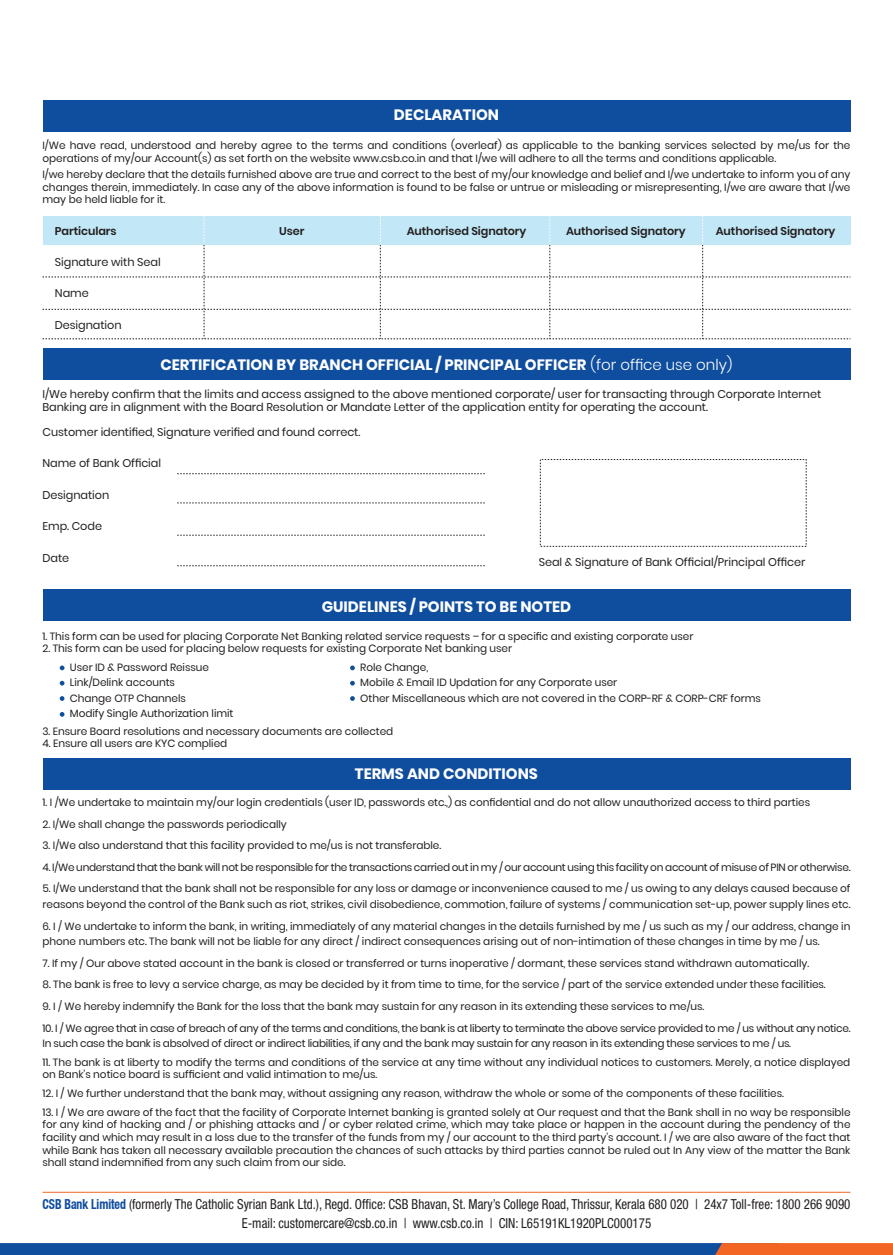
<style>
.page{position:relative;width:893px;height:1255px;background:#fff}
.page>*{position:absolute;margin:0;border:0;box-sizing:border-box;transform-origin:0 0}
.t1{font:700 15px "Poppins";color:#fff}
.t2{font:condensed 13.8px/18.9px "Helvetica Neue LT Std";color:#231f20;text-align:center;scale:.94 1}
.t3{font:11.25px/13.5px "Poppins";letter-spacing:-.005em;color:#231f20}
.t4{font:600 11.25px "Poppins";letter-spacing:-.005em;color:#231f20}
.t5{font:10.5px/12.6px "Poppins";letter-spacing:-.005em;color:#231f20}
.t6{font:10.5px/15.6px "Poppins";letter-spacing:-.025em;color:#231f20}
.s1{font-weight:300}
.s2{font-family:"Heavenetica Cond 7 Bold SH";font-stretch:normal;color:#0f4d9e}
</style>
<div class="page">
<div style="left:43px;top:100px;width:807px;height:32px;background:#0f4d9e"></div>
<div style="left:43px;top:348px;width:807px;height:32px;background:#0f4d9e"></div>
<div style="left:43px;top:589px;width:807px;height:32px;background:#0f4d9e"></div>
<div style="left:43px;top:758px;width:807px;height:31px;background:#0f4d9e"></div>
<svg style="left:0;top:1243px;width:893px;height:11px;background:#3c5286"></svg>
<svg style="left:43px;top:216px;width:807px;height:123px"></svg>
<svg style="left:177px;top:473px;width:308px;height:1px"></svg>
<svg style="left:177px;top:502px;width:308px;height:1px"></svg>
<svg style="left:177px;top:535px;width:308px;height:1px"></svg>
<svg style="left:177px;top:565px;width:308px;height:1px"></svg>
<hr style="left:43px;top:1191px;width:807px;height:1px;background:#f26523">
<svg style="left:60px;top:665px;width:4px;height:5px"></svg>
<svg style="left:60px;top:680px;width:4px;height:5px"></svg>
<svg style="left:60px;top:696px;width:4px;height:5px"></svg>
<svg style="left:350px;top:665px;width:5px;height:5px"></svg>
<svg style="left:350px;top:680px;width:5px;height:5px"></svg>
<svg style="left:350px;top:696px;width:5px;height:5px"></svg>
<svg style="left:60px;top:712px;width:4px;height:4px"></svg>
<h1 class="t1" style="left:394px;top:106px;width:107px">DECLARATION</h1>
<p class="t5" style="left:43px;top:139px;width:809px">I/We have read, understood and hereby agree to the terms and conditions (overleaf) as applicable to the banking services selected by me/us for the operations of my/our Account(s) as set forth on the website www.csb.co.in and that I/we will adhere to all the terms and conditions applicable.</p>
<p class="t5" style="left:43px;top:168px;width:809px;text-align:justify">I/we hereby declare that the details furnished above are true and correct to the best of my/our knowledge and belief and I/we undertake to inform you of any changes therein, immediately. In case any of the above information is found to be false or untrue or misleading or misrepresenting, I/we are aware that I/we may be held liable for it.</p>
<p class="t4" style="left:55px;top:224px;width:63px">Particulars</p>
<p class="t4" style="left:279px;top:224px;width:27px">User</p>
<p class="t4" style="left:407px;top:224px;width:121px">Authorised Signatory</p>
<p class="t4" style="left:566px;top:224px;width:121px">Authorised Signatory</p>
<p class="t4" style="left:716px;top:224px;width:121px">Authorised Signatory</p>
<p class="t3" style="left:55px;top:255px;width:107px">Signature with Seal</p>
<p class="t3" style="left:55px;top:286px;width:35px">Name</p>
<p class="t3" style="left:55px;top:318px;width:68px">Designation</p>
<h1 class="t1" style="left:160px;top:356px;width:573px">CERTIFICATION BY BRANCH OFFICIAL / PRINCIPAL OFFICER <span class="s1">(for office use only)</span></h1>
<p class="t3" style="left:43px;top:387px;width:780px">I/We hereby confirm that the limits and access assigned to the above mentioned corporate/ user for transacting through Corporate Internet<br>Banking are in alignment with the Board Resolution or Mandate Letter of the application entity for operating the account.</p>
<p class="t3" style="left:43px;top:425px;width:319px">Customer identified, Signature verified and found correct.</p>
<p class="t3" style="left:43px;top:457px;width:120px">Name of Bank Official</p>
<p class="t3" style="left:43px;top:488px;width:68px">Designation</p>
<p class="t3" style="left:43px;top:520px;width:61px">Emp. Code</p>
<p class="t3" style="left:43px;top:551px;width:28px">Date</p>
<p class="t3" style="left:539px;top:555px;width:268px">Seal &amp; Signature of Bank Official/Principal Officer</p>
<h1 class="t1" style="left:322px;top:598px;width:251px">GUIDELINES / POINTS TO BE NOTED</h1>
<p class="t5" style="left:43px;top:629px;width:652px">1. This form can be used for placing Corporate Net Banking related service requests – for a specific and existing corporate user</p>
<p class="t5" style="left:43px;top:642px;width:471px">2. This form can be used for placing below requests for existing Corporate Net banking user</p>
<p class="t5" style="left:70px;top:659px;width:165px;line-height:15.6px">User ID &amp; Password Reissue<br>Link/Delink accounts<br>Change OTP Channels<br>Modify Single Authorization limit</p>
<p class="t5" style="left:360px;top:659px;width:402px;line-height:15.6px">Role Change,<br>Mobile &amp; Email ID Updation for any Corporate user<br>Other Miscellaneous which are not covered in the CORP-RF &amp; CORP-CRF forms</p>
<p class="t5" style="left:43px;top:724px;width:352px">3. Ensure Board resolutions and necessary documents are collected</p>
<p class="t5" style="left:43px;top:737px;width:186px">4. Ensure all users are KYC complied</p>
<h1 class="t1" style="left:355px;top:765px;width:184px">TERMS AND CONDITIONS</h1>
<p class="t5" style="left:43px;top:796px;width:769px">1. I /We undertake to maintain my/our login credentials (user ID, passwords etc.,) as confidential and do not allow unauthorized access to third parties</p>
<p class="t5" style="left:43px;top:817px;width:246px">2. I/We shall change the passwords periodically</p>
<p class="t5" style="left:43px;top:839px;width:400px">3. I/We also understand that this facility provided to me/us is not transferable.</p>
<p class="t6" style="left:43px;top:859px;width:809px">4. I/We understand that the bank will not be responsible for the transactions carried out in my / our account using this facility on account of misuse of PIN or otherwise.</p>
<p class="t5" style="left:43px;top:880px;width:809px;line-height:15.6px">5. I/We understand that the bank shall not be responsible for any loss or damage or inconvenience caused to me / us owing to any delays caused because of reasons beyond the control of the Bank such as riot, strikes, civil disobedience, commotion, failure of systems / communication set-up, power supply lines etc.</p>
<p class="t5" style="left:43px;top:918px;width:809px;line-height:15.6px">6. I / We undertake to inform the bank, in writing, immediately of any material changes in the details furnished by me / us such as my / our address, change in phone numbers etc. The bank will not be liable for any direct / indirect consequences arising out of non-intimation of these changes in time by me / us.</p>
<p class="t5" style="left:43px;top:956px;width:768px">7. If my / Our above stated account in the bank is closed or transferred or turns inoperative / dormant, these services stand withdrawn automatically.</p>
<p class="t5" style="left:43px;top:978px;width:785px">8. The bank is free to levy a service charge, as may be decided by it from time to time, for the service / part of the service extended under these facilities.</p>
<p class="t5" style="left:43px;top:1000px;width:663px">9. I / We hereby indemnify the Bank for the loss that the bank may sustain for any reason in its extending these services to me/us.</p>
<p class="t6" style="left:43px;top:1020px;width:809px">10. I / We agree that in case of breach of any of the terms and conditions, the bank is at liberty to terminate the above service provided to me / us without any notice.<br>In such case the bank is absolved of direct or indirect liabilities, if any and the bank may sustain for any reason in its extending these services to me / us.</p>
<p class="t5" style="left:43px;top:1055px;width:809px">11. The bank is at liberty to modify the terms and conditions of the service at any time without any individual notices to customers. Merely, a notice displayed on Bank's notice board is sufficient and valid intimation to me/us.</p>
<p class="t5" style="left:43px;top:1087px;width:743px">12. I / We further understand that the bank may, without assigning any reason, withdraw the whole or some of the components of these facilities.</p>
<p class="t5" style="left:43px;top:1105px;width:809px;text-align:justify">13. I / We are aware of the fact that the facility of Corporate Internet banking is granted solely at Our request and that the Bank shall in no way be responsible for any kind of hacking and / or phishing attacks and / or cyber related crime, which may take place or happen in the account during the pendency of the facility and which may result in a loss due to the transfer of the funds from my / our account to the third party's account. I / we are also aware of the fact that while Bank has taken all necessary available precaution the chances of such attacks by third parties cannot be ruled out In Any view of the matter the Bank shall stand indemnified from any such claim from our side.</p>
<p class="t2" style="left:43px;top:1194px;width:861px"><span class="s2">CSB Bank Limited</span> (formerly The Catholic Syrian Bank Ltd.), Regd. Office: CSB Bhavan, St. Mary’s College Road, Thrissur, Kerala 680 020 | 24x7 Toll-free: 1800 266 9090<br>E-mail: customercare@csb.co.in | www.csb.co.in | CIN: L65191KL1920PLC000175</p>
</div>
